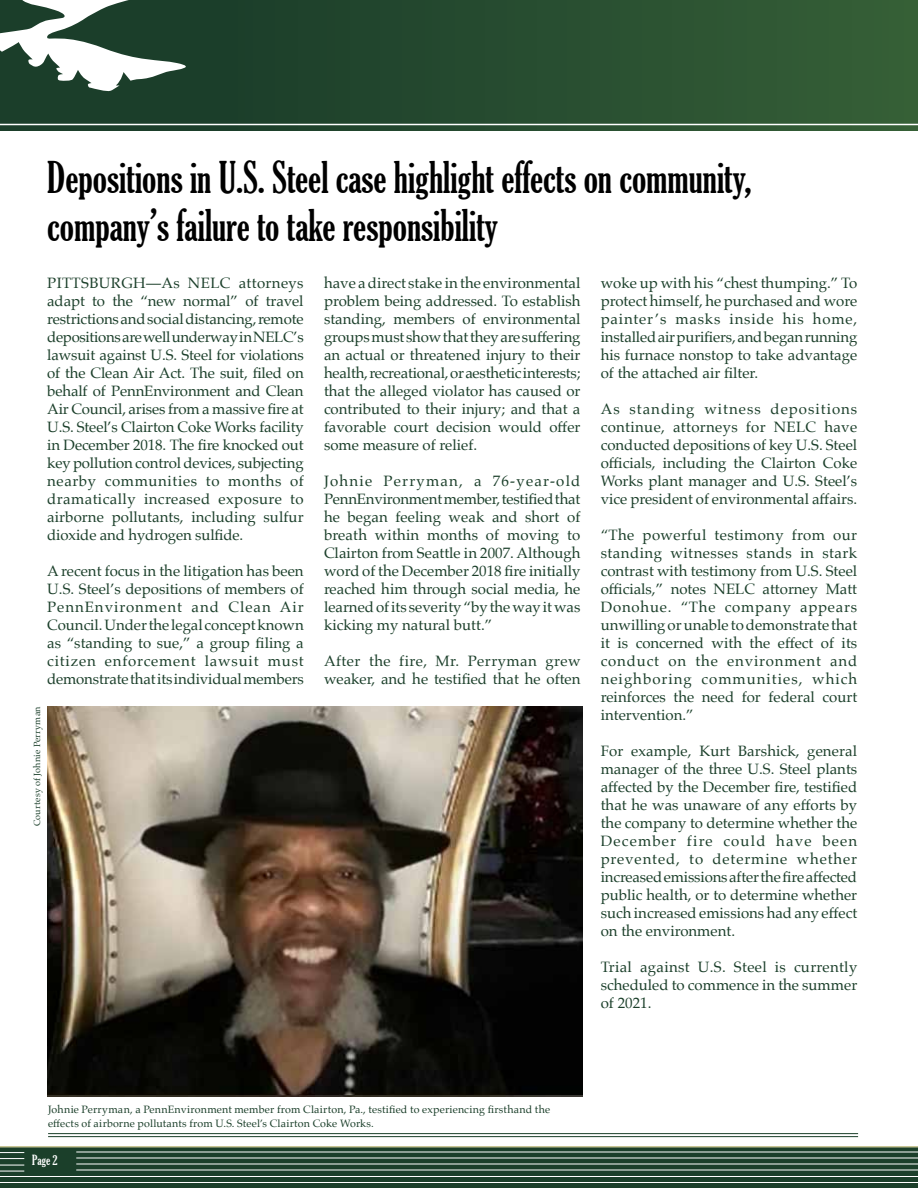
<style>
.page{position:relative;width:918px;height:1188px;background:#fff}
.page>*{position:absolute;margin:0;border:0;box-sizing:border-box;transform-origin:0 0}
.t1{font:extra-condensed 42px/48px "Gloucester";color:#000}
.t2{font:15px/18px "Palatino";color:#1b3f2a;text-align:justify}
.t3{font:extra-condensed 13.5px "Gloucester";color:#fff}
.t4{font:10.65px/14.2px "Palatino";letter-spacing:.015em;color:#1b3f2a}
.t5{font:9px "Palatino";letter-spacing:.02em;color:#1b3f2a}
</style>
<div class="page">
<img style="left:47px;top:706px;width:535px;height:390px">
<div style="left:0;top:0;width:918px;height:130px;background:linear-gradient(to right,#163828,#355e36)"></div>
<hr style="left:0;top:124px;width:918px;height:1px;background:#fff">
<svg style="left:0;top:0;width:197px;height:92px"></svg>
<svg style="left:0;top:1146px;width:918px;height:42px"></svg>
<hr style="left:48px;top:1133px;width:810px;height:1px;background:#1b3f2a">
<hr style="left:48px;top:1136px;width:810px;height:1px;background:#1b3f2a">
<h1 class="t1" style="left:47px;top:156px;width:706px">Depositions in U.S. Steel case highlight effects on community, company’s failure to take responsibility</h1>
<p class="t2" style="left:324px;top:275px;width:258px">have a direct stake in the environmental problem being addressed. To establish standing, members of environmental groups must show that they are suffering an actual or threatened injury to their health, recreational, or aesthetic interests; that the alleged violator has caused or contributed to their injury; and that a favorable court decision would offer some measure of relief.</p>
<p class="t2" style="left:324px;top:473px;width:258px">Johnie Perryman, a 76-year-old PennEnvironment member, testified that he began feeling weak and short of breath within months of moving to Clairton from Seattle in 2007. Although word of the December 2018 fire initially reached him through social media, he learned of its severity “by the way it was kicking my natural butt.”</p>
<p class="t2" style="left:324px;top:653px;width:258px">After the fire, Mr. Perryman grew weaker, and he testified that he often</p>
<p class="t2" style="left:601px;top:275px;width:258px">woke up with his “chest thumping.” To protect himself, he purchased and wore painter’s masks inside his home, installed air purifiers, and began running his furnace nonstop to take advantage of the attached air filter.</p>
<p class="t2" style="left:601px;top:401px;width:258px">As standing witness depositions continue, attorneys for NELC have conducted depositions of key U.S. Steel officials, including the Clairton Coke Works plant manager and U.S. Steel’s vice president of environmental affairs.</p>
<p class="t2" style="left:601px;top:527px;width:258px">“The powerful testimony from our standing witnesses stands in stark contrast with testimony from U.S. Steel officials,” notes NELC attorney Matt Donohue. “The company appears unwilling or unable to demonstrate that it is concerned with the effect of its conduct on the environment and neighboring communities, which reinforces the need for federal court intervention.”</p>
<p class="t2" style="left:601px;top:743px;width:258px">For example, Kurt Barshick, general manager of the three U.S. Steel plants affected by the December fire, testified that he was unaware of any efforts by the company to determine whether the December fire could have been prevented, to determine whether increased emissions after the fire affected public health, or to determine whether such increased emissions had any effect on the environment.</p>
<p class="t2" style="left:601px;top:959px;width:258px">Trial against U.S. Steel is currently scheduled to commence in the summer of 2021.</p>
<p class="t2" style="left:47px;top:275px;width:258px">PITTSBURGH—As NELC attorneys adapt to the “new normal” of travel restrictions and social distancing, remote depositions are well underway in NELC’s lawsuit against U.S. Steel for violations of the Clean Air Act. The suit, filed on behalf of PennEnvironment and Clean Air Council, arises from a massive fire at U.S. Steel’s Clairton Coke Works facility in December 2018. The fire knocked out key pollution control devices, subjecting nearby communities to months of dramatically increased exposure to airborne pollutants, including sulfur dioxide and hydrogen sulfide.</p>
<p class="t2" style="left:47px;top:563px;width:258px">A recent focus in the litigation has been U.S. Steel’s depositions of members of PennEnvironment and Clean Air Council. Under the legal concept known as “standing to sue,” a group filing a citizen enforcement lawsuit must demonstrate that its individual members</p>
<p class="t5" style="left:33px;top:826px;width:121px;rotate:-90deg">Courtesy of Johnie Perryman</p>
<p class="t4" style="left:48px;top:1102px;width:504px">Johnie Perryman, a PennEnvironment member from Clairton, Pa., testified to experiencing firsthand the effects of airborne pollutants from U.S. Steel’s Clairton Coke Works.</p>
<p class="t3" style="left:32px;top:1155px;width:27px">Page 2</p>
</div>
